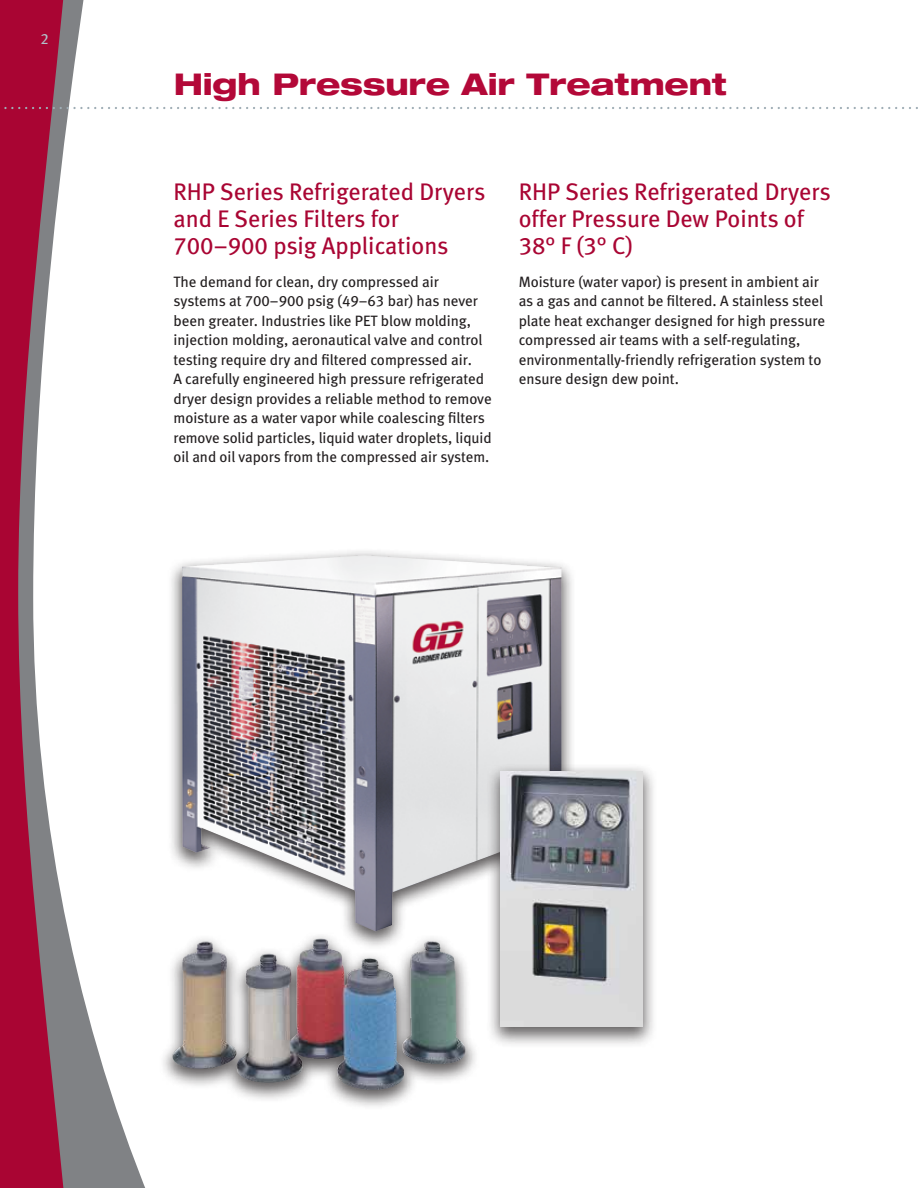
<style>
.page{position:relative;width:918px;height:1188px;background:#fff}
.page>*{position:absolute;margin:0;border:0;box-sizing:border-box;transform-origin:0 0}
.t1{font:800 expanded 30px "Helvetica Neue";letter-spacing:-.005em;color:#b30838}
.t2{font:24px/27px "Meta Book LF";color:#a90533}
.t3{font:15px/19.5px "Meta Book LF";color:#231f20}
.t4{font:15px "Meta Book LF";color:#b2c2ca}
</style>
<div class="page">
<div style="left:158px;top:931px;width:322px;height:180px;background:#231f20;opacity:.75"></div>
<img style="left:236px;top:951px;width:168px;height:139px">
<div style="left:167px;top:547px;width:409px;height:404px;background:#231f20;opacity:.75"></div>
<img style="left:182px;top:555px;width:380px;height:377px">
<div style="left:486px;top:763px;width:171px;height:286px;background:#231f20;opacity:.7"></div>
<img style="left:501px;top:771px;width:141px;height:256px">
<svg style="left:68px;top:0;width:99px;height:1188px"></svg>
<svg style="left:0;top:0;width:68px;height:1188px;fill:#a90533"></svg>
<svg style="left:0;top:107px;width:918px;height:2px"></svg>
<p class="t4" style="left:40px;top:30px;width:10px">2</p>
<h1 class="t1" style="left:174px;top:65px;width:555px">High Pressure Air Treatment</h1>
<h2 class="t2" style="left:173px;top:178px;width:314px">RHP Series Refrigerated Dryers and E Series Filters for<br>700–900 psig Applications</h2>
<p class="t3" style="left:173px;top:272px;width:320px">The demand for clean, dry compressed air systems at 700–900 psig (49–63 bar) has never been greater. Industries like PET blow molding, injection molding, aeronautical valve and control testing require dry and filtered compressed air.<br>A carefully engineered high pressure refrigerated dryer design provides a reliable method to remove moisture as a water vapor while coalescing filters remove solid particles, liquid water droplets, liquid oil and oil vapors from the compressed air system.</p>
<h2 class="t2" style="left:519px;top:178px;width:314px">RHP Series Refrigerated Dryers offer Pressure Dew Points of<br>38° F (3° C)</h2>
<p class="t3" style="left:519px;top:272px;width:308px">Moisture (water vapor) is present in ambient air as a gas and cannot be filtered. A stainless steel plate heat exchanger designed for high pressure compressed air teams with a self-regulating, environmentally-friendly refrigeration system to ensure design dew point.</p>
</div>
